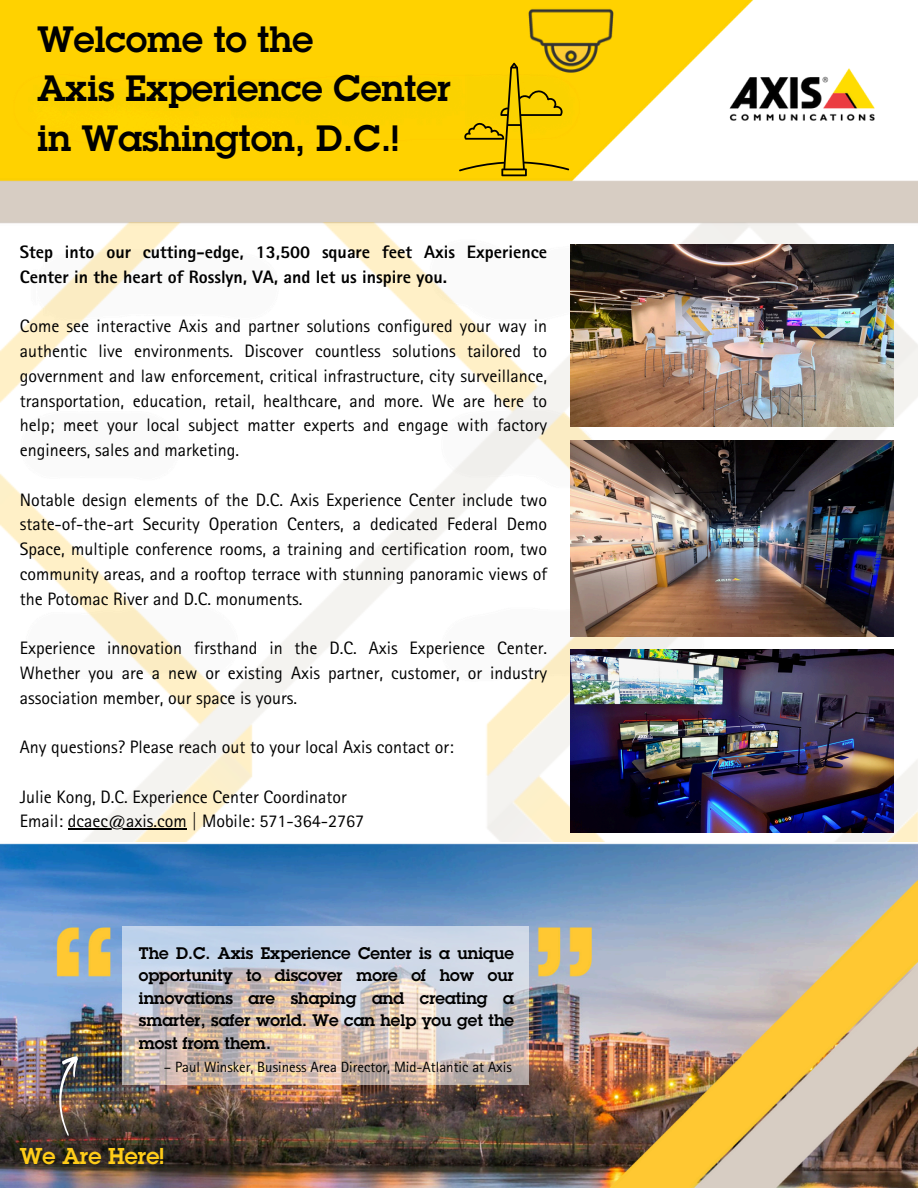
<style>
.page{position:relative;width:918px;height:1188px;background:#fff}
.page>*{position:absolute;margin:0;border:0;box-sizing:border-box;transform-origin:0 0}
.t1{font:600 35.85px/49.5px "Lubalin Graph ECG";color:#000}
.t2{font:600 22.5px "Lubalin Graph ECG";color:#ffcc19}
.t3{font:18px/24.8px "Rotis Sans Serif Pro";color:#000;text-align:justify}
.t4{font:800 18px/24.8px "Rotis Sans Serif Pro";color:#000}
.t5{font:600 16.35px/22.5px "Lubalin Graph ECG";color:#010101;text-align:justify}
.t6{font:14.85px "Rotis Sans Serif Pro";color:#000}
</style>
<div class="page">
<img style="left:0;top:0;width:918px;height:1188px">
<img style="left:0;top:223px;width:918px;height:618px">
<img style="left:571px;top:650px;width:323px;height:182px">
<img style="left:571px;top:244px;width:323px;height:182px">
<img style="left:57px;top:1056px;width:21px;height:80px">
<svg style="left:459px;top:63px;width:110px;height:113px"></svg>
<img style="left:504px;top:0;width:134px;height:107px">
<img style="left:571px;top:440px;width:323px;height:197px">
<hr style="left:68px;top:828px;width:119px;height:2px;background:#000">
<p class="t1" style="left:37px;top:19px;width:415px">Welcome to the<br>Axis Experience Center in Washington, D.C.!</p>
<p class="t4" style="left:20px;top:242px;width:529px">Step into our cutting-edge, 13,500 square feet Axis Experience<br>Center in the heart of Rosslyn, VA, and let us inspire you.</p>
<p class="t3" style="left:20px;top:317px;width:529px">Come see interactive Axis and partner solutions configured your way in authentic live environments. Discover countless solutions tailored to government and law enforcement, critical infrastructure, city surveillance, transportation, education, retail, healthcare, and more. We are here to help; meet your local subject matter experts and engage with factory engineers, sales and marketing.</p>
<h3 class="t3" style="left:20px;top:490px;width:529px">Notable design elements of the D.C. Axis Experience Center include two state-of-the-art Security Operation Centers, a dedicated Federal Demo Space, multiple conference rooms, a training and certification room, two community areas, and a rooftop terrace with stunning panoramic views of the Potomac River and D.C. monuments.</h3>
<h4 class="t3" style="left:20px;top:638px;width:529px">Experience innovation firsthand in the D.C. Axis Experience Center.<br>Whether you are a new or existing Axis partner, customer, or industry association member, our space is yours.</h4>
<h4 class="t3" style="left:20px;top:737px;width:436px">Any questions? Please reach out to your local Axis contact or:</h4>
<h4 class="t3" style="left:20px;top:787px;width:346px">Julie Kong, D.C. Experience Center Coordinator<br>Email: dcaec@axis.com | Mobile: 571-364-2767</h4>
<h1 class="t5" style="left:139px;top:944px;width:377px">The D.C. Axis Experience Center is a unique opportunity to discover more of how our innovations are shaping and creating a smarter, safer world. We can help you get the most from them.</h1>
<p class="t6" style="left:164px;top:1062px;width:350px">– Paul Winsker, Business Area Director, Mid-Atlantic at Axis</p>
<h4 class="t2" style="left:20px;top:1148px;width:146px">We Are Here!</h4>
</div>
